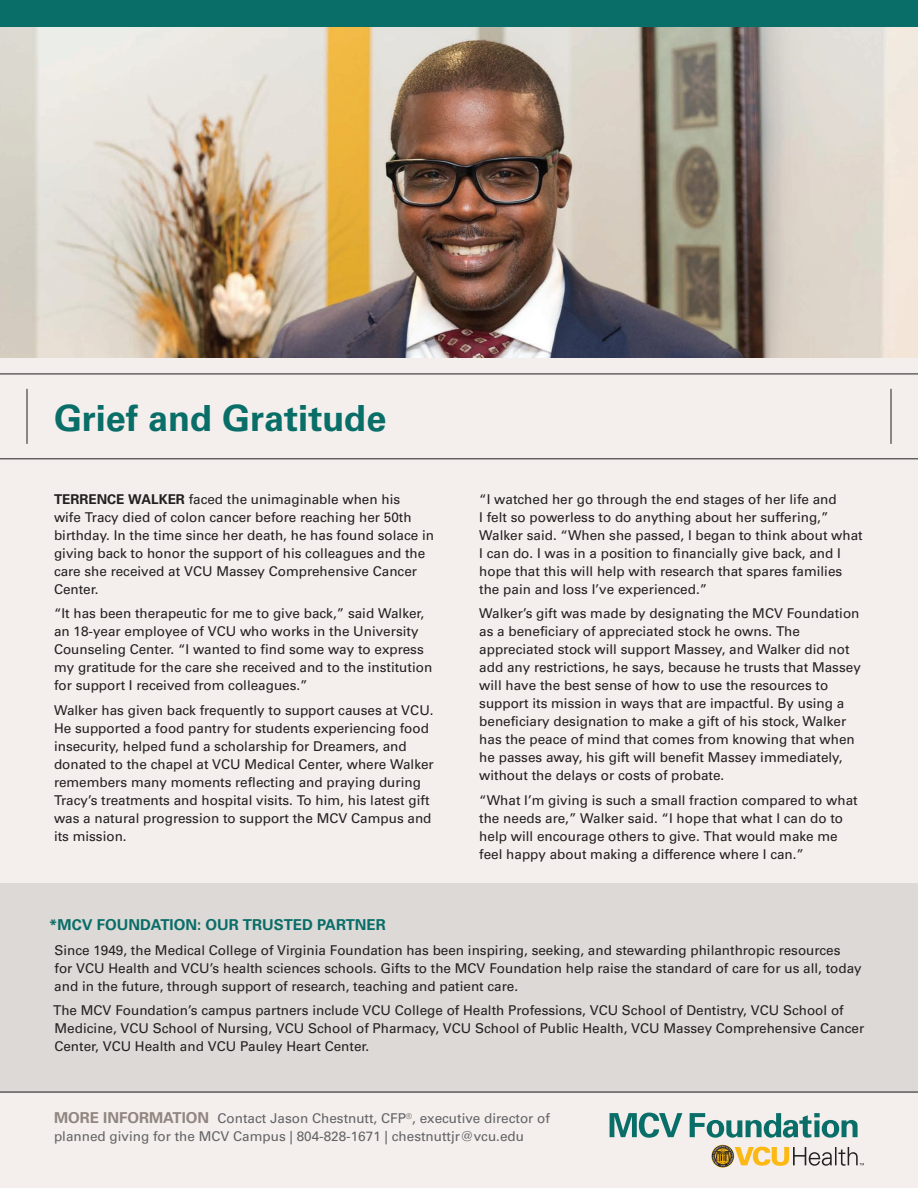
<style>
.page{position:relative;width:918px;height:1188px;background:#f4efec}
.page>*{position:absolute;margin:0;border:0;box-sizing:border-box;transform-origin:0 0}
.Headline{font:36px "Univers LT 65 Bd";color:#096d68}
.t1{font:15px "Univers LT 65 Bd";color:#096d68}
.t2{font:13.5px/18px "Univers LT 55 Rm";color:#231f20}
.t3{font:13.5px/18px "Univers LT 55 Rm";color:#636366}
.s1{font-family:"Univers LT 65 Bd"}
.s2{font-family:"Univers LT 65 Bd";font-size:15px;color:#908681}
</style>
<div class="page">
<div style="left:0;top:883px;width:918px;height:209px;background:#ddd9d6"></div>
<hr style="left:0;top:1092px;width:918px;height:1px;background:#231f20">
<svg style="left:711px;top:1145px;width:153px;height:23px"></svg>
<svg style="left:610px;top:1113px;width:72px;height:25px"></svg>
<svg style="left:690px;top:1113px;width:168px;height:25px"></svg>
<div style="left:0;top:0;width:918px;height:27px;background:#096d68"></div>
<hr style="left:0;top:374px;width:918px;height:1px;background:#231f20">
<hr style="left:0;top:459px;width:918px;height:1px;background:#231f20">
<hr style="left:27px;top:389px;width:1px;height:55px;background:#231f20">
<hr style="left:891px;top:389px;width:1px;height:55px;background:#231f20">
<img style="left:0;top:27px;width:918px;height:331px">
<p class="Headline" style="left:54px;top:397px;width:334px">Grief and Gratitude</p>
<p class="t2" style="left:54px;top:490px;width:382px"><span class="s1">TERRENCE WALKER</span> faced the unimaginable when his<br>wife Tracy died of colon cancer before reaching her 50th birthday. In the time since her death, he has found solace in giving back to honor the support of his colleagues and the care she received at VCU Massey Comprehensive Cancer Center.</p>
<p class="t2" style="left:54px;top:605px;width:380px">“It has been therapeutic for me to give back,” said Walker, an 18-year employee of VCU who works in the University Counseling Center. “I wanted to find some way to express my gratitude for the care she received and to the institution for support I received from colleagues.”</p>
<p class="t2" style="left:54px;top:701px;width:381px">Walker has given back frequently to support causes at VCU.<br>He supported a food pantry for students experiencing food insecurity, helped fund a scholarship for Dreamers, and donated to the chapel at VCU Medical Center, where Walker remembers many moments reflecting and praying during Tracy’s treatments and hospital visits. To him, his latest gift was a natural progression to support the MCV Campus and its mission.</p>
<p class="t2" style="left:479px;top:490px;width:385px">“I watched her go through the end stages of her life and<br>I felt so powerless to do anything about her suffering,” Walker said. “When she passed, I began to think about what I can do. I was in a position to financially give back, and I hope that this will help with research that spares families the pain and loss I’ve experienced.”</p>
<p class="t2" style="left:479px;top:605px;width:383px">Walker’s gift was made by designating the MCV Foundation as a beneficiary of appreciated stock he owns. The appreciated stock will support Massey, and Walker did not add any restrictions, he says, because he trusts that Massey will have the best sense of how to use the resources to support its mission in ways that are impactful. By using a beneficiary designation to make a gift of his stock, Walker has the peace of mind that comes from knowing that when he passes away, his gift will benefit Massey immediately, without the delays or costs of probate.</p>
<p class="t2" style="left:479px;top:791px;width:380px">“What I’m giving is such a small fraction compared to what the needs are,” Walker said. “I hope that what I can do to help will encourage others to give. That would make me feel happy about making a difference where I can.”</p>
<p class="t1" style="left:49px;top:916px;width:338px">*MCV FOUNDATION: OUR TRUSTED PARTNER</p>
<p class="t2" style="left:54px;top:941px;width:809px">Since 1949, the Medical College of Virginia Foundation has been inspiring, seeking, and stewarding philanthropic resources<br>for VCU Health and VCU’s health sciences schools. Gifts to the MCV Foundation help raise the standard of care for us all, today and in the future, through support of research, teaching and patient care.</p>
<p class="t2" style="left:53px;top:1002px;width:813px">The MCV Foundation’s campus partners include VCU College of Health Professions, VCU School of Dentistry, VCU School of<br>Medicine, VCU School of Nursing, VCU School of Pharmacy, VCU School of Public Health, VCU Massey Comprehensive Cancer<br>Center, VCU Health and VCU Pauley Heart Center.</p>
<p class="t3" style="left:54px;top:1110px;width:498px"><span class="s2">MORE INFORMATION</span> Contact Jason Chestnutt, CFP<sup>®</sup>, executive director of planned giving for the MCV Campus | 804-828-1671 | chestnuttjr@vcu.edu</p>
</div>
